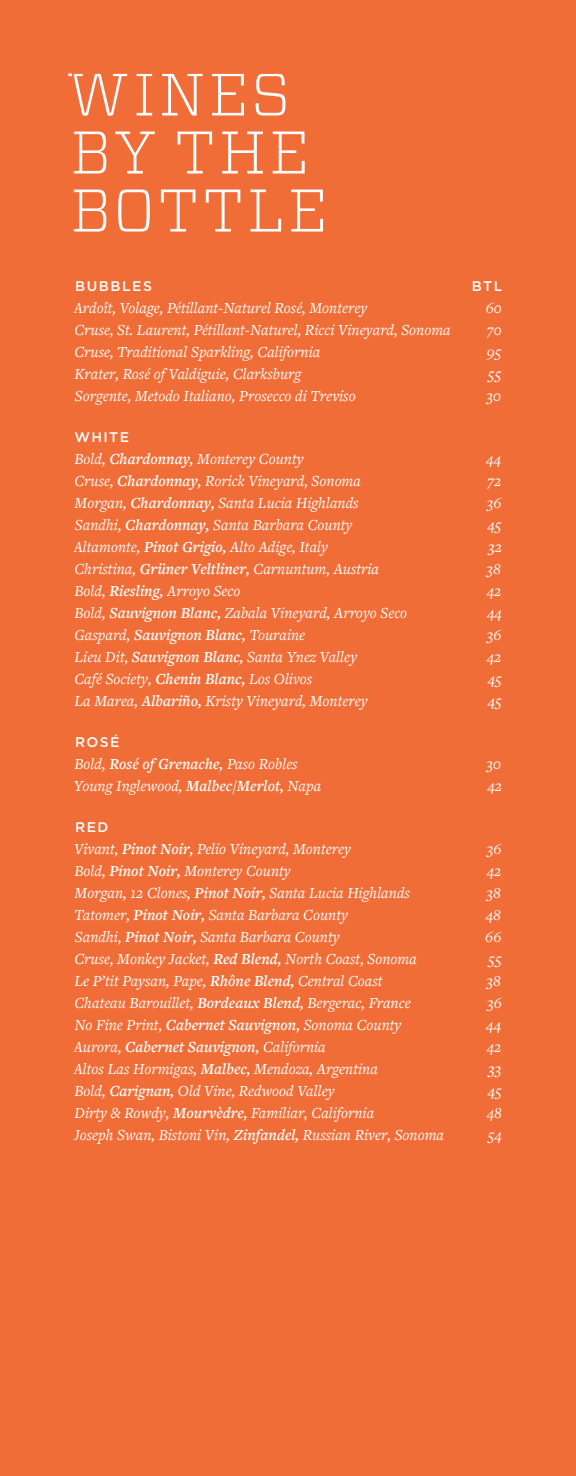
<style>
.page{position:relative;width:576px;height:1476px;background:#f06d37}
.page>*{position:absolute;margin:0;border:0;box-sizing:border-box;transform-origin:0 0}
.t1{font:300 60px/58px "Vitesse";letter-spacing:.06em;color:#fff}
.t2{font:italic 16px "Freight Text Pro";color:#fff}
.t3{font:italic 600 16px "Freight Text Pro";color:#fff}
.t4{font:500 14px "Gotham";letter-spacing:.105em;color:#fff}
.s1{font-weight:600}
.s2{font-weight:400}
</style>
<div class="page">
<h1 class="t1" style="left:67px;top:64px;width:263px">WINES<br>BY THE<br>BOTTLE</h1>
<p class="t4" style="left:75px;top:277px;width:78px">BUBBLES</p>
<p class="t4" style="left:472px;top:277px;width:32px">BTL</p>
<p class="t2" style="left:74px;top:298px;width:295px">Ardoît, Volage, Pétillant-Naturel Rosé, Monterey</p>
<p class="t2" style="left:486px;top:298px;width:18px">60</p>
<p class="t2" style="left:74px;top:320px;width:378px">Cruse, St. Laurent, Pétillant-Naturel, Ricci Vineyard, Sonoma</p>
<p class="t2" style="left:487px;top:320px;width:17px">70</p>
<p class="t2" style="left:74px;top:342px;width:247px">Cruse, Traditional Sparkling, California</p>
<p class="t2" style="left:487px;top:342px;width:16px">95</p>
<p class="t2" style="left:75px;top:364px;width:228px">Krater, Rosé of Valdiguie, Clarksburg</p>
<p class="t2" style="left:488px;top:364px;width:15px">55</p>
<p class="t2" style="left:75px;top:386px;width:282px">Sorgente, Metodo Italiano, Prosecco di Treviso</p>
<p class="t2" style="left:487px;top:386px;width:16px">30</p>
<p class="t4" style="left:75px;top:428px;width:56px">WHITE</p>
<p class="t2" style="left:75px;top:449px;width:231px">Bold, <span class="s1">Chardonnay,</span> Monterey County</p>
<p class="t2" style="left:486px;top:449px;width:16px">44</p>
<p class="t2" style="left:74px;top:471px;width:288px">Cruse, <span class="s1">Chardonnay,</span> Rorick Vineyard, Sonoma</p>
<p class="t2" style="left:487px;top:471px;width:16px">72</p>
<p class="t2" style="left:75px;top:493px;width:286px">Morgan, <span class="s1">Chardonnay,</span> Santa Lucia Highlands</p>
<p class="t2" style="left:487px;top:493px;width:16px">36</p>
<p class="t2" style="left:75px;top:515px;width:279px">Sandhi, <span class="s1">Chardonnay,</span> Santa Barbara County</p>
<p class="t2" style="left:487px;top:515px;width:16px">45</p>
<p class="t2" style="left:74px;top:537px;width:256px">Altamonte, <span class="s1">Pinot Grigio,</span> Alto Adige, Italy</p>
<p class="t2" style="left:488px;top:537px;width:15px">32</p>
<p class="t2" style="left:74px;top:559px;width:306px">Christina, <span class="s1">Grüner Veltliner,</span> Carnuntum, Austria</p>
<p class="t2" style="left:487px;top:559px;width:16px">38</p>
<p class="t2" style="left:75px;top:581px;width:167px">Bold, <span class="s1">Riesling,</span> Arroyo Seco</p>
<p class="t2" style="left:487px;top:581px;width:16px">42</p>
<p class="t2" style="left:75px;top:603px;width:334px">Bold, <span class="s1">Sauvignon Blanc,</span> Zabala Vineyard, Arroyo Seco</p>
<p class="t2" style="left:487px;top:603px;width:16px">44</p>
<p class="t2" style="left:74px;top:625px;width:232px">Gaspard, <span class="s1">Sauvignon Blanc,</span> Touraine</p>
<p class="t2" style="left:487px;top:625px;width:16px">36</p>
<p class="t2" style="left:75px;top:647px;width:284px">Lieu Dit, <span class="s1">Sauvignon Blanc,</span> Santa Ynez Valley</p>
<p class="t2" style="left:487px;top:647px;width:16px">42</p>
<p class="t2" style="left:74px;top:669px;width:239px">Café Society, <span class="s1">Chenin Blanc,</span> Los Olivos</p>
<p class="t2" style="left:488px;top:669px;width:16px">45</p>
<p class="t2" style="left:75px;top:691px;width:295px">La Marea, <span class="s1">Albariño,</span> Kristy Vineyard, Monterey</p>
<p class="t2" style="left:488px;top:691px;width:16px">45</p>
<p class="t4" style="left:75px;top:733px;width:46px">ROSÉ</p>
<p class="t2" style="left:75px;top:754px;width:225px">Bold, <span class="s1">Rosé of Grenache,</span> Paso Robles</p>
<p class="t2" style="left:487px;top:754px;width:16px">30</p>
<p class="t2" style="left:74px;top:776px;width:249px">Young Inglewood, <span class="s1">Malbec/Merlot,</span> Napa</p>
<p class="t2" style="left:487px;top:776px;width:16px">42</p>
<p class="t4" style="left:75px;top:818px;width:35px">RED</p>
<p class="t2" style="left:74px;top:839px;width:279px">Vivant, <span class="s1">Pinot Noir,</span> Pelio Vineyard, Monterey</p>
<p class="t2" style="left:487px;top:839px;width:16px">36</p>
<p class="t2" style="left:75px;top:861px;width:218px">Bold, <span class="s1">Pinot Noir,</span> Monterey County</p>
<p class="t2" style="left:487px;top:861px;width:16px">42</p>
<p class="t2" style="left:75px;top:883px;width:337px">Morgan, 12 Clones, <span class="s1">Pinot Noir,</span> Santa Lucia Highlands</p>
<p class="t2" style="left:487px;top:883px;width:16px">38</p>
<p class="t2" style="left:74px;top:905px;width:275px">Tatomer, <span class="s1">Pinot Noir,</span> Santa Barbara County</p>
<p class="t2" style="left:486px;top:905px;width:17px">48</p>
<p class="t2" style="left:75px;top:927px;width:266px">Sandhi, <span class="s1">Pinot Noir,</span> Santa Barbara County</p>
<p class="t2" style="left:485px;top:927px;width:18px">66</p>
<p class="t2" style="left:74px;top:949px;width:344px">Cruse, Monkey Jacket, <span class="s1">Red Blend,</span> North Coast, Sonoma</p>
<p class="t2" style="left:488px;top:949px;width:15px">55</p>
<p class="t2" style="left:74px;top:971px;width:310px">Le P’tit Paysan, Pape, <span class="s1">Rhône Blend,</span> Central Coast</p>
<p class="t2" style="left:487px;top:971px;width:16px">38</p>
<p class="t2" style="left:74px;top:993px;width:338px">Chateau Barouillet, <span class="s1">Bordeaux Blend,</span> Bergerac, France</p>
<p class="t2" style="left:487px;top:993px;width:16px">36</p>
<p class="t2" style="left:75px;top:1015px;width:328px">No Fine Print, <span class="s1">Cabernet Sauvignon,</span> Sonoma County</p>
<p class="t2" style="left:486px;top:1015px;width:16px">44</p>
<p class="t3" style="left:74px;top:1037px;width:254px"><span class="s2">Aurora,</span> Cabernet Sauvignon, <span class="s2">California</span></p>
<p class="t2" style="left:487px;top:1037px;width:16px">42</p>
<p class="t2" style="left:74px;top:1059px;width:306px">Altos Las Hormigas, <span class="s1">Malbec,</span> Mendoza, Argentina</p>
<p class="t2" style="left:488px;top:1059px;width:15px">33</p>
<p class="t2" style="left:74px;top:1081px;width:262px">Bold, <span class="s1">Carignan,</span> Old Vine, Redwood Valley</p>
<p class="t2" style="left:488px;top:1081px;width:16px">45</p>
<p class="t2" style="left:74px;top:1103px;width:301px">Dirty &amp; Rowdy, <span class="s1">Mourvèdre,</span> Familiar, California</p>
<p class="t2" style="left:487px;top:1103px;width:17px">48</p>
<p class="t2" style="left:74px;top:1125px;width:372px">Joseph Swan, Bistoni Vin, <span class="s1">Zinfandel,</span> Russian River, Sonoma</p>
<p class="t2" style="left:488px;top:1125px;width:16px">54</p>
</div>
